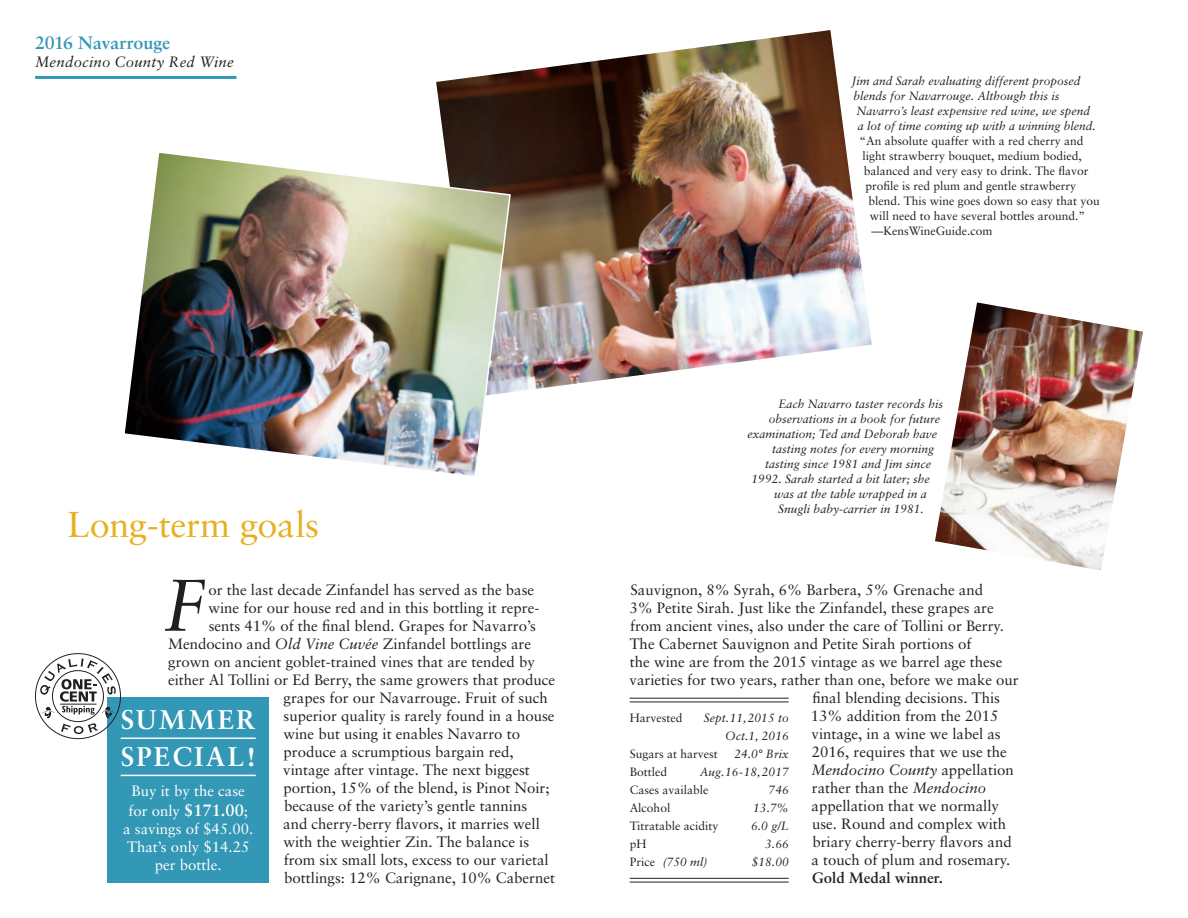
<style>
.page{position:relative;width:1188px;height:918px;background:#fff}
.page>*{position:absolute;margin:0;border:0;box-sizing:border-box;transform-origin:0 0}
.t1{font:italic 73.2px "Sabon";color:#231f20}
.t2{font:36px "Sabon";letter-spacing:-.01em;color:#e6b020}
.t3{font:700 27px/37.5px "Sabon";letter-spacing:.085em;color:#fff}
.t4{font:700 18px "Sabon";letter-spacing:-.015em;color:#3397b6}
.t5{font:15px "Sabon";color:#231f20}
.t6{font:15px/18px "Sabon";color:#fff}
.t7{font:italic 15px "Sabon";letter-spacing:.01em;color:#231f20}
.t8{font:700 15px "Sabon";color:#231f20}
.t9{font:italic 12px/18px "Sabon";color:#231f20;text-align:right}
.t10{font:12px "Sabon";color:#231f20}
.s1{font-style:italic}
.s2{font-weight:700;font-size:16.5px}
.s3{font-style:normal}
</style>
<div class="page">
<hr style="left:35px;top:76px;width:202px;height:3px;background:#3397b6">
<hr style="left:630px;top:698px;width:159px;height:1px;background:#231f20">
<hr style="left:630px;top:702px;width:159px;height:1px;background:#231f20">
<hr style="left:630px;top:878px;width:159px;height:1px;background:#231f20">
<hr style="left:630px;top:882px;width:159px;height:1px;background:#231f20">
<img style="left:436px;top:30px;width:436px;height:362px">
<img style="left:935px;top:302px;width:208px;height:269px">
<div style="left:107px;top:697px;width:162px;height:186px;background:#3397b6"></div>
<hr style="left:121px;top:738px;width:135px;height:1px;background:#fff">
<hr style="left:121px;top:775px;width:135px;height:1px;background:#fff">
<svg style="left:35px;top:653px;width:86px;height:86px"></svg>
<img style="left:124px;top:150px;width:388px;height:326px">
<p class="t4" style="left:35px;top:32px;width:137px">2016 Navarrouge</p>
<p class="t7" style="left:35px;top:53px;width:200px">Mendocino County Red Wine</p>
<h2 class="t2" style="left:68px;top:503px;width:253px">Long-term goals</h2>
<h1 class="t1" style="left:163px;top:563px;width:42px">F</h1>
<p class="t5" style="left:208px;top:581px;width:327px">or the last decade Zinfandel has served as the base</p>
<p class="t5" style="left:208px;top:599px;width:332px">wine for our house red and in this bottling it repre-</p>
<p class="t5" style="left:209px;top:617px;width:329px">sents 41% of the final blend. Grapes for Navarro’s</p>
<p class="t5" style="left:168px;top:635px;width:364px">Mendocino and <span class="s1">Old Vine Cuvée</span> Zinfandel bottlings are</p>
<p class="t5" style="left:168px;top:653px;width:368px">grown on ancient goblet-trained vines that are tended by</p>
<p class="t5" style="left:168px;top:671px;width:389px">either Al Tollini or Ed Berry, the same growers that produce</p>
<p class="t5" style="left:284px;top:689px;width:266px">grapes for our Navarrouge. Fruit of such</p>
<p class="t5" style="left:284px;top:707px;width:272px">superior quality is rarely found in a house</p>
<p class="t5" style="left:283px;top:725px;width:238px">wine but using it enables Navarro to</p>
<p class="t5" style="left:284px;top:743px;width:232px">produce a scrumptious bargain red,</p>
<p class="t5" style="left:283px;top:761px;width:248px">vintage after vintage. The next biggest</p>
<p class="t5" style="left:284px;top:779px;width:267px">portion, 15% of the blend, is Pinot Noir;</p>
<p class="t5" style="left:284px;top:797px;width:245px">because of the variety’s gentle tannins</p>
<p class="t5" style="left:283px;top:815px;width:258px">and cherry-berry flavors, it marries well</p>
<p class="t5" style="left:283px;top:833px;width:247px">with the weightier Zin. The balance is</p>
<p class="t5" style="left:284px;top:851px;width:267px">from six small lots, excess to our varietal</p>
<p class="t5" style="left:284px;top:869px;width:272px">bottlings: 12% Carignane, 10% Cabernet</p>
<h3 class="t3" style="left:121px;top:700px;width:137px">SUMMER<br>SPECIAL!</h3>
<p class="t6" style="left:128px;top:781px;width:121px;line-height:19.8px">Buy it by the case for only <span class="s2">$171.00</span>;</p>
<p class="t6" style="left:123px;top:819px;width:132px;text-align:center">a savings of $45.00.<br>That’s only $14.25 per bottle.</p>
<p class="t9" style="left:852px;top:72px;width:230px">Jim and Sarah evaluating different proposed</p>
<p class="t9" style="left:853px;top:87px;width:208px">blends for Navarrouge. Although this is</p>
<p class="t9" style="left:856px;top:102px;width:235px">Navarro’s least expensive red wine, we spend</p>
<p class="t9" style="left:858px;top:117px;width:240px">a lot of time coming up with a winning blend.</p>
<p class="t10" style="left:859px;top:134px;width:226px">“An absolute quaffer with a red cherry and</p>
<p class="t10" style="left:862px;top:149px;width:221px">light strawberry bouquet, medium bodied,</p>
<p class="t10" style="left:864px;top:164px;width:226px">balanced and very easy to drink. The flavor</p>
<p class="t10" style="left:865px;top:179px;width:212px">profile is red plum and gentle strawberry</p>
<p class="t10" style="left:868px;top:194px;width:233px">blend. This wine goes down so easy that you</p>
<p class="t10" style="left:870px;top:209px;width:217px">will need to have several bottles around.”</p>
<p class="t10" style="left:871px;top:224px;width:123px">—KensWineGuide.com</p>
<p class="t9" style="left:779px;top:395px;width:166px">Each Navarro taster records his</p>
<p class="t9" style="left:769px;top:410px;width:173px">observations in a book for future</p>
<p class="t9" style="left:747px;top:425px;width:191px">examination; Ted and Deborah have</p>
<p class="t9" style="left:772px;top:440px;width:164px">tasting notes for every morning</p>
<p class="t9" style="left:765px;top:455px;width:168px">tasting since 1981 and Jim since</p>
<p class="t9" style="left:752px;top:470px;width:180px">1992. Sarah started a bit later; she</p>
<p class="t9" style="left:774px;top:485px;width:154px">was at the table wrapped in a</p>
<p class="t9" style="left:778px;top:500px;width:147px">Snugli baby-carrier in 1981.</p>
<p class="t5" style="left:630px;top:581px;width:354px">Sauvignon, 8% Syrah, 6% Barbera, 5% Grenache and</p>
<p class="t5" style="left:629px;top:599px;width:366px">3% Petite Sirah. Just like the Zinfandel, these grapes are</p>
<p class="t5" style="left:630px;top:617px;width:375px">from ancient vines, also under the care of Tollini or Berry.</p>
<p class="t5" style="left:630px;top:635px;width:343px">The Cabernet Sauvignon and Petite Sirah portions of</p>
<p class="t5" style="left:630px;top:653px;width:374px">the wine are from the 2015 vintage as we barrel age these</p>
<p class="t5" style="left:630px;top:671px;width:391px">varieties for two years, rather than one, before we make our</p>
<p class="t5" style="left:813px;top:689px;width:189px">final blending decisions. This</p>
<p class="t5" style="left:811px;top:707px;width:189px">13% addition from the 2015</p>
<p class="t5" style="left:812px;top:725px;width:191px">vintage, in a wine we label as</p>
<p class="t5" style="left:812px;top:743px;width:197px">2016, requires that we use the</p>
<p class="t7" style="left:811px;top:761px;width:204px">Mendocino County <span class="s3">appellation</span></p>
<p class="t5" style="left:812px;top:779px;width:176px">rather than the <span class="s1">Mendocino</span></p>
<p class="t5" style="left:812px;top:797px;width:189px">appellation that we normally</p>
<p class="t5" style="left:812px;top:815px;width:196px">use. Round and complex with</p>
<p class="t5" style="left:812px;top:833px;width:201px">briary cherry-berry flavors and</p>
<p class="t5" style="left:812px;top:851px;width:200px">a touch of plum and rosemary.</p>
<p class="t8" style="left:812px;top:868px;width:132px">Gold Medal winner.</p>
<p class="t10" style="left:630px;top:711px;width:54px">Harvested</p>
<p class="t9" style="left:704px;top:709px;width:86px">Sept.11, 2015 to<br>Oct.1, 2016</p>
<p class="t10" style="left:630px;top:747px;width:90px">Sugars at harvest</p>
<p class="t9" style="left:735px;top:745px;width:56px">24.0° Brix</p>
<p class="t10" style="left:630px;top:765px;width:39px">Bottled</p>
<p class="t9" style="left:700px;top:763px;width:90px">Aug.16-18, 2017</p>
<p class="t10" style="left:630px;top:783px;width:80px">Cases available</p>
<p class="t9" style="left:769px;top:781px;width:22px">746</p>
<p class="t10" style="left:630px;top:801px;width:42px">Alcohol</p>
<p class="t9" style="left:753px;top:799px;width:37px">13.7%</p>
<p class="t10" style="left:630px;top:819px;width:90px">Titratable acidity</p>
<p class="t9" style="left:751px;top:817px;width:39px">6.0 g/L</p>
<p class="t10" style="left:630px;top:837px;width:18px">pH</p>
<p class="t9" style="left:765px;top:835px;width:25px">3.66</p>
<p class="t9" style="left:630px;top:853px;width:79px"><span class="s3">Price</span> (750 ml)</p>
<p class="t9" style="left:752px;top:853px;width:38px">$18.00</p>
</div>
